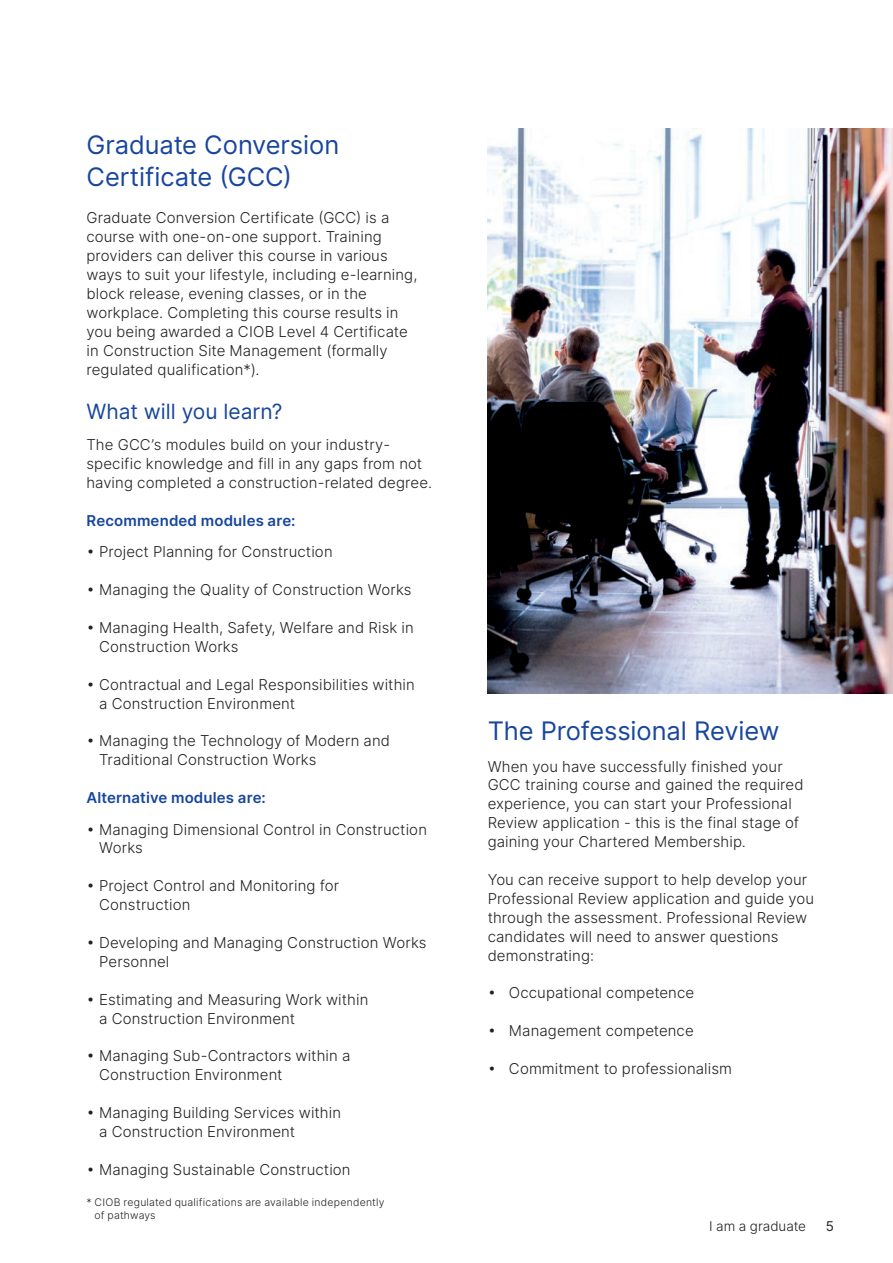
<style>
.page{position:relative;width:893px;height:1263px;background:#fff}
.page>*{position:absolute;margin:0;border:0;box-sizing:border-box;transform-origin:0 0}
.BODY_COPY{font:25.5px/31.5px "Inter";letter-spacing:-.005em;color:#18469d}
.BODY_COPY-2{font:21px "Inter";color:#18469d}
.BODY_COPY-3{font:300 15px/18.9px "Inter";letter-spacing:.005em;color:#231f20}
.BODY_COPY-4{font:600 15px "Inter";letter-spacing:.01em;color:#18469d}
.t1{font:300 13.5px "Inter";color:#231f20}
.t2{font:13.5px "Inter";color:#231f20}
.BODY_COPY-5{font:300 10.5px/12.6px "Inter";letter-spacing:.02em;color:#231f20}
</style>
<div class="page">
<img style="left:488px;top:129px;width:405px;height:564px">
<p class="BODY_COPY" style="left:86px;top:128px;width:254px">Graduate Conversion<br>Certificate (GCC)</p>
<p class="BODY_COPY-3" style="left:86px;top:208px;width:332px">Graduate Conversion Certificate (GCC) is a course with one-on-one support. Training providers can deliver this course in various ways to suit your lifestyle, including e-learning, block release, evening classes, or in the workplace. Completing this course results in you being awarded a CIOB Level 4 Certificate in Construction Site Management (formally regulated qualification*).</p>
<p class="BODY_COPY-2" style="left:86px;top:396px;width:198px">What will you learn?</p>
<p class="BODY_COPY-3" style="left:86px;top:435px;width:347px">The GCC’s modules build on your industry&shy;specific knowledge and fill in any gaps from not having completed a construction-related degree.</p>
<p class="BODY_COPY-4" style="left:86px;top:509px;width:211px">Recommended modules are:</p>
<p class="BODY_COPY-3" style="left:86px;top:542px;width:248px">• Project Planning for Construction</p>
<p class="BODY_COPY-3" style="left:86px;top:580px;width:327px">• Managing the Quality of Construction Works</p>
<p class="BODY_COPY-3" style="left:99px;top:618px;width:316px;text-indent:-13px">• Managing Health, Safety, Welfare and Risk in<br>Construction Works</p>
<p class="BODY_COPY-3" style="left:99px;top:674px;width:317px;text-indent:-13px">• Contractual and Legal Responsibilities within a Construction Environment</p>
<p class="BODY_COPY-3" style="left:99px;top:731px;width:292px;text-indent:-13px">• Managing the Technology of Modern and<br>Traditional Construction Works</p>
<p class="BODY_COPY-4" style="left:86px;top:786px;width:181px">Alternative modules are:</p>
<p class="BODY_COPY-3" style="left:99px;top:819px;width:329px;text-indent:-13px">• Managing Dimensional Control in Construction<br>Works</p>
<p class="BODY_COPY-3" style="left:99px;top:876px;width:241px;text-indent:-13px">• Project Control and Monitoring for<br>Construction</p>
<p class="BODY_COPY-3" style="left:99px;top:933px;width:329px;text-indent:-13px">• Developing and Managing Construction Works<br>Personnel</p>
<p class="BODY_COPY-3" style="left:99px;top:989px;width:271px;text-indent:-13px">• Estimating and Measuring Work within a Construction Environment</p>
<p class="BODY_COPY-3" style="left:99px;top:1046px;width:253px;text-indent:-13px">• Managing Sub-Contractors within a<br>Construction Environment</p>
<p class="BODY_COPY-3" style="left:99px;top:1103px;width:243px;text-indent:-13px">• Managing Building Services within a Construction Environment</p>
<p class="BODY_COPY-3" style="left:86px;top:1160px;width:266px">• Managing Sustainable Construction</p>
<p class="BODY_COPY-5" style="left:95px;top:1196px;width:291px;text-indent:-8px">* CIOB regulated qualifications are available independently of pathways</p>
<p class="BODY_COPY" style="left:488px;top:714px;width:293px">The Professional Review</p>
<p class="BODY_COPY-3" style="left:488px;top:756px;width:317px">When you have successfully finished your GCC training course and gained the required experience, you can start your Professional Review application - this is the final stage of gaining your Chartered Membership.</p>
<p class="BODY_COPY-3" style="left:488px;top:870px;width:328px">You can receive support to help develop your Professional Review application and guide you through the assessment. Professional Review candidates will need to answer questions demonstrating:</p>
<p class="BODY_COPY-3" style="left:488px;top:983px;width:208px">• Occupational competence</p>
<p class="BODY_COPY-3" style="left:488px;top:1021px;width:208px">• Management competence</p>
<p class="BODY_COPY-3" style="left:488px;top:1059px;width:246px">• Commitment to professionalism</p>
<p class="t1" style="left:709px;top:1217px;width:98px">I am a graduate</p>
<p class="t2" style="left:826px;top:1217px;width:10px">5</p>
</div>
